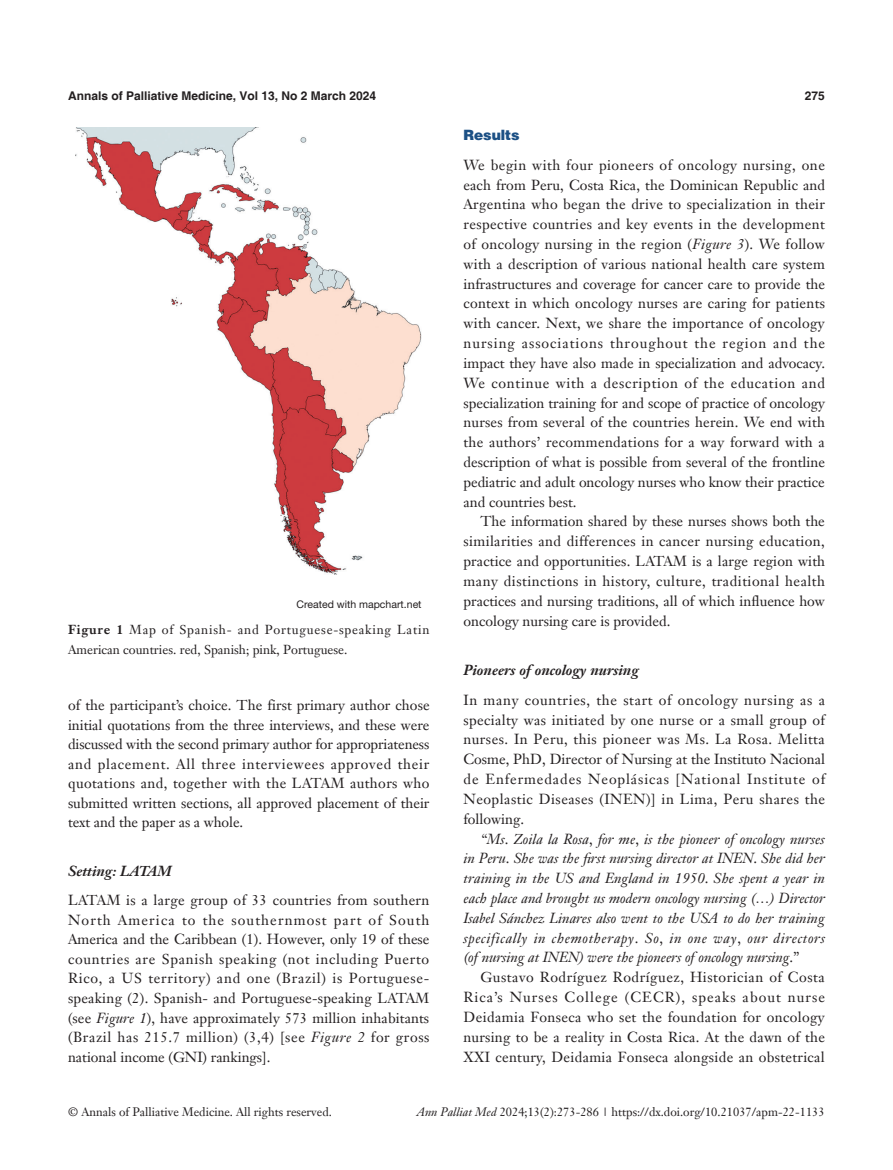
<style>
.page{position:relative;width:893px;height:1170px;background:#fff}
.page>*{position:absolute;margin:0;border:0;box-sizing:border-box;transform-origin:0 0}
.t1{font:14.25px/19.8px "Janson Text LT";color:#231f20;text-align:justify}
.t2{font:italic 14.25px/19.8px "Janson Text LT";color:#231f20;text-align:justify}
._2ji-6_5{font:italic 700 14.25px "Janson Text LT";color:#231f20}
.t3{font:900 14.25px "Helvetica";color:#1c5085}
.C-tuzhu{font:12.75px/19.5px "Janson Text LT";color:#231f20}
.t4{font:12px "Janson Text LT";color:#231f20}
.t5{font:700 12px "Helvetica";color:#231f20}
.C-tu-chongshu{font:10.5px "Helvetica Neue LT Pro";color:#231f20}
.s1{font-weight:700}
.s2{font-style:italic}
.s3{font-style:normal}
</style>
<div class="page">
<img style="left:76px;top:128px;width:346px;height:447px">
<p class="t5" style="left:68px;top:88px;width:310px">Annals of Palliative Medicine, Vol 13, No 2 March 2024</p>
<p class="t5" style="left:805px;top:88px;width:22px">275</p>
<p class="C-tu-chongshu" style="left:297px;top:598px;width:127px">Created with mapchart.net</p>
<p class="C-tuzhu" style="left:68px;top:620px;width:363px"><span class="s1">Figure 1</span> Map of Spanish- and Portuguese-speaking Latin<br>American countries. red, Spanish; pink, Portuguese.</p>
<p class="t1" style="left:68px;top:695px;width:363px">of the participant’s choice. The first primary author chose initial quotations from the three interviews, and these were discussed with the second primary author for appropriateness and placement. All three interviewees approved their quotations and, together with the LATAM authors who submitted written sections, all approved placement of their text and the paper as a whole.</p>
<p class="_2ji-6_5" style="left:68px;top:861px;width:105px">Setting: LATAM</p>
<p class="t1" style="left:68px;top:890px;width:363px">LATAM is a large group of 33 countries from southern North America to the southernmost part of South America and the Caribbean (1). However, only 19 of these countries are Spanish speaking (not including Puerto Rico, a US territory) and one (Brazil) is Portuguese&shy;speaking (2). Spanish- and Portuguese-speaking LATAM (see <span class="s2">Figure 1</span>), have approximately 573 million inhabitants (Brazil has 215.7 million) (3,4) [see <span class="s2">Figure 2</span> for gross national income (GNI) rankings].</p>
<p class="t3" style="left:463px;top:126px;width:58px">Results</p>
<p class="t1" style="left:463px;top:155px;width:363px">We begin with four pioneers of oncology nursing, one each from Peru, Costa Rica, the Dominican Republic and Argentina who began the drive to specialization in their respective countries and key events in the development of oncology nursing in the region (<span class="s2">Figure 3</span>). We follow with a description of various national health care system infrastructures and coverage for cancer care to provide the context in which oncology nurses are caring for patients with cancer. Next, we share the importance of oncology nursing associations throughout the region and the impact they have also made in specialization and advocacy.<br>We continue with a description of the education and specialization training for and scope of practice of oncology nurses from several of the countries herein. We end with the authors’ recommendations for a way forward with a description of what is possible from several of the frontline pediatric and adult oncology nurses who know their practice and countries best.</p>
<p class="t1" style="left:463px;top:511px;width:363px;text-indent:17px">The information shared by these nurses shows both the similarities and differences in cancer nursing education, practice and opportunities. LATAM is a large region with many distinctions in history, culture, traditional health practices and nursing traditions, all of which influence how oncology nursing care is provided.</p>
<p class="_2ji-6_5" style="left:463px;top:660px;width:177px">Pioneers of oncology nursing</p>
<p class="t1" style="left:463px;top:689px;width:363px">In many countries, the start of oncology nursing as a specialty was initiated by one nurse or a small group of nurses. In Peru, this pioneer was Ms. La Rosa. Melitta Cosme, PhD, Director of Nursing at the Instituto Nacional de Enfermedades Neoplásicas [National Institute of Neoplastic Diseases (INEN)] in Lima, Peru shares the following.</p>
<p class="t2" style="left:463px;top:828px;width:363px;text-indent:17px">“Ms<span class="s3">.</span> Zoila la Rosa<span class="s3">,</span> for me<span class="s3">,</span> is the pioneer of oncology nurses in Peru<span class="s3">.</span> She was the first nursing director at INEN<span class="s3">.</span> She did her training in the US and England in 1950<span class="s3">.</span> She spent a year in each place and brought us modern oncology nursing (…) Director Isabel Sánchez Linares also went to the USA to do her training specifically in chemotherapy<span class="s3">.</span> So<span class="s3">,</span> in one way<span class="s3">,</span> our directors (of nursing at INEN) were the pioneers of oncology nursing<span class="s3">.”</span></p>
<p class="t1" style="left:463px;top:967px;width:363px;text-indent:17px">Gustavo Rodríguez Rodríguez, Historician of Costa Rica’s Nurses College (CECR), speaks about nurse Deidamia Fonseca who set the foundation for oncology nursing to be a reality in Costa Rica. At the dawn of the XXI century, Deidamia Fonseca alongside an obstetrical</p>
<p class="t4" style="left:68px;top:1104px;width:265px">© Annals of Palliative Medicine. All rights reserved.</p>
<p class="t4" style="left:417px;top:1104px;width:409px"><span class="s2">Ann Palliat Med</span> 2024;13(2):273-286 | https://dx.doi.org/10.21037/apm-22-1133</p>
</div>
